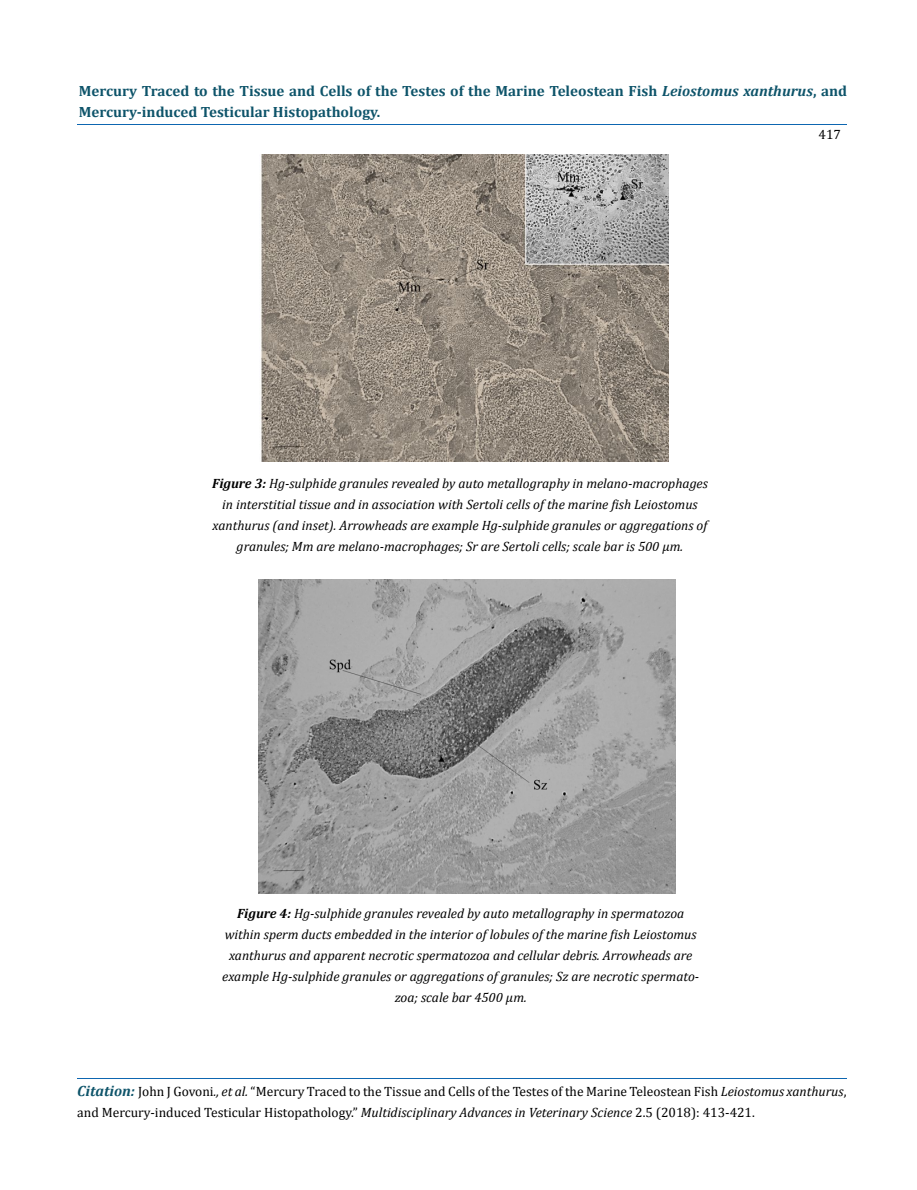
<style>
.page{position:relative;width:917px;height:1190px;background:#fff}
.page>*{position:absolute;margin:0;border:0;box-sizing:border-box;transform-origin:0 0}
.t1{font:700 14.85px/21px "Cambria";color:#0e546a}
.t2{font:italic 13.5px/21px "Cambria";color:#000;text-align:center}
.t3{font:13.5px/21px "Cambria";color:#000}
.s1{font-style:italic}
.s2{font-weight:700}
.s3{font-weight:700;font-style:italic;font-size:14.85px;color:#0e546a}
</style>
<div class="page">
<hr style="left:77px;top:1078px;width:769px;height:1px;background:#0d66b1">
<hr style="left:77px;top:124px;width:770px;height:1px;background:#0d66b1">
<img style="left:261px;top:154px;width:407px;height:307px">
<img style="left:258px;top:580px;width:418px;height:313px">
<p class="t1" style="left:79px;top:80px;width:769px">Mercury Traced to the Tissue and Cells of the Testes of the Marine Teleostean Fish <span class="s1">Leiostomus xanthurus</span>, and<br>Mercury-induced Testicular Histopathology.</p>
<p class="t3" style="left:818px;top:124px;width:24px">417</p>
<p class="t2" style="left:212px;top:472px;width:497px"><span class="s2">Figure 3:</span> Hg-sulphide granules revealed by auto metallography in melano-macrophages in interstitial tissue and in association with Sertoli cells of the marine fish Leiostomus xanthurus (and inset). Arrowheads are example Hg-sulphide granules or aggregations of granules; Mm are melano-macrophages; Sr are Sertoli cells; scale bar is 500 µm.</p>
<p class="t2" style="left:222px;top:902px;width:478px"><span class="s2">Figure 4:</span> Hg-sulphide granules revealed by auto metallography in spermatozoa within sperm ducts embedded in the interior of lobules of the marine fish Leiostomus xanthurus and apparent necrotic spermatozoa and cellular debris. Arrowheads are example Hg-sulphide granules or aggregations of granules; Sz are necrotic spermato&shy;zoa; scale bar 4500 µm.</p>
<p class="t3" style="left:77px;top:1080px;width:770px"><span class="s3">Citation:</span> John J Govoni<span class="s1">., et al.</span> “Mercury Traced to the Tissue and Cells of the Testes of the Marine Teleostean Fish <span class="s1">Leiostomus xanthurus</span>, and Mercury-induced Testicular Histopathology.” <span class="s1">Multidisciplinary Advances in Veterinary Science</span> 2.5 (2018): 413-421.</p>
</div>
